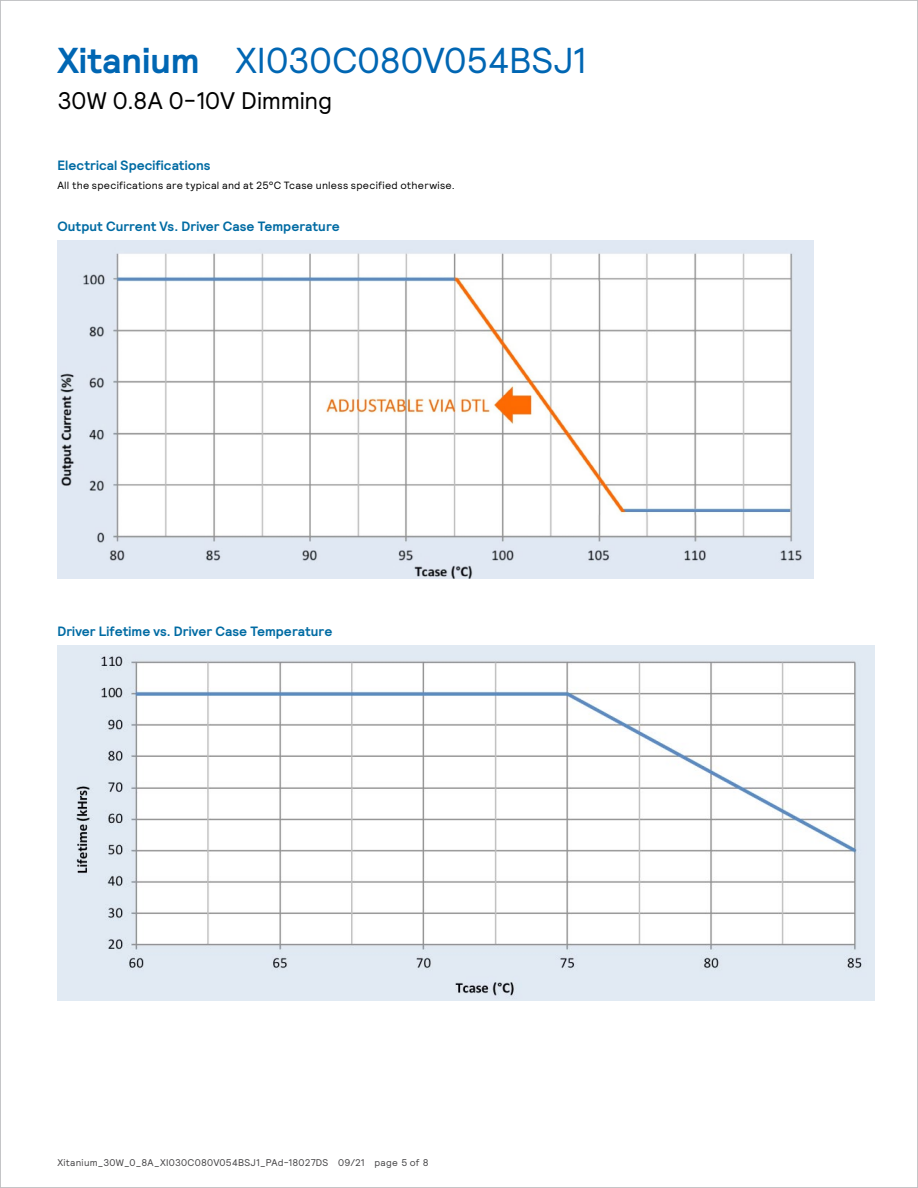
<style>
.page{position:relative;width:918px;height:1188px;background:#fff}
.page>*{position:absolute;margin:0;border:0;box-sizing:border-box;transform-origin:0 0}
.t1{font:36px "Signify Relative";letter-spacing:-.005em;color:#0066b3}
.t2{font:24px "Signify Relative";letter-spacing:-.005em;color:#000}
.t3{font:700 13.5px "Signify Relative";letter-spacing:.005em;color:#006ba3}
.t4{font:10.5px "Signify Relative";letter-spacing:.025em;color:#000}
.t5{font:9.75px "Signify Relative";letter-spacing:.025em;color:#464547}
.s1{font-weight:700}
</style>
<div class="page">
<img style="left:57px;top:645px;width:818px;height:355px">
<img style="left:57px;top:240px;width:757px;height:339px">
<h1 class="t1" style="left:57px;top:37px;width:531px"><span class="s1">Xitanium</span> XI030C080V054BSJ1</h1>
<h2 class="t2" style="left:57px;top:85px;width:276px">30W 0.8A 0-10V Dimming</h2>
<p class="t3" style="left:57px;top:156px;width:155px">Electrical Specifications</p>
<p class="t4" style="left:57px;top:179px;width:399px">All the specifications are typical and at 25°C Tcase unless specified otherwise.</p>
<p class="t3" style="left:57px;top:218px;width:284px">Output Current Vs. Driver Case Temperature</p>
<p class="t3" style="left:57px;top:623px;width:276px">Driver Lifetime vs. Driver Case Temperature</p>
<p class="t5" style="left:57px;top:1156px;width:373px">Xitanium_30W_0_8A_XI030C080V054BSJ1_PAd-18027DS 09/21 page 5 of 8</p>
</div>
